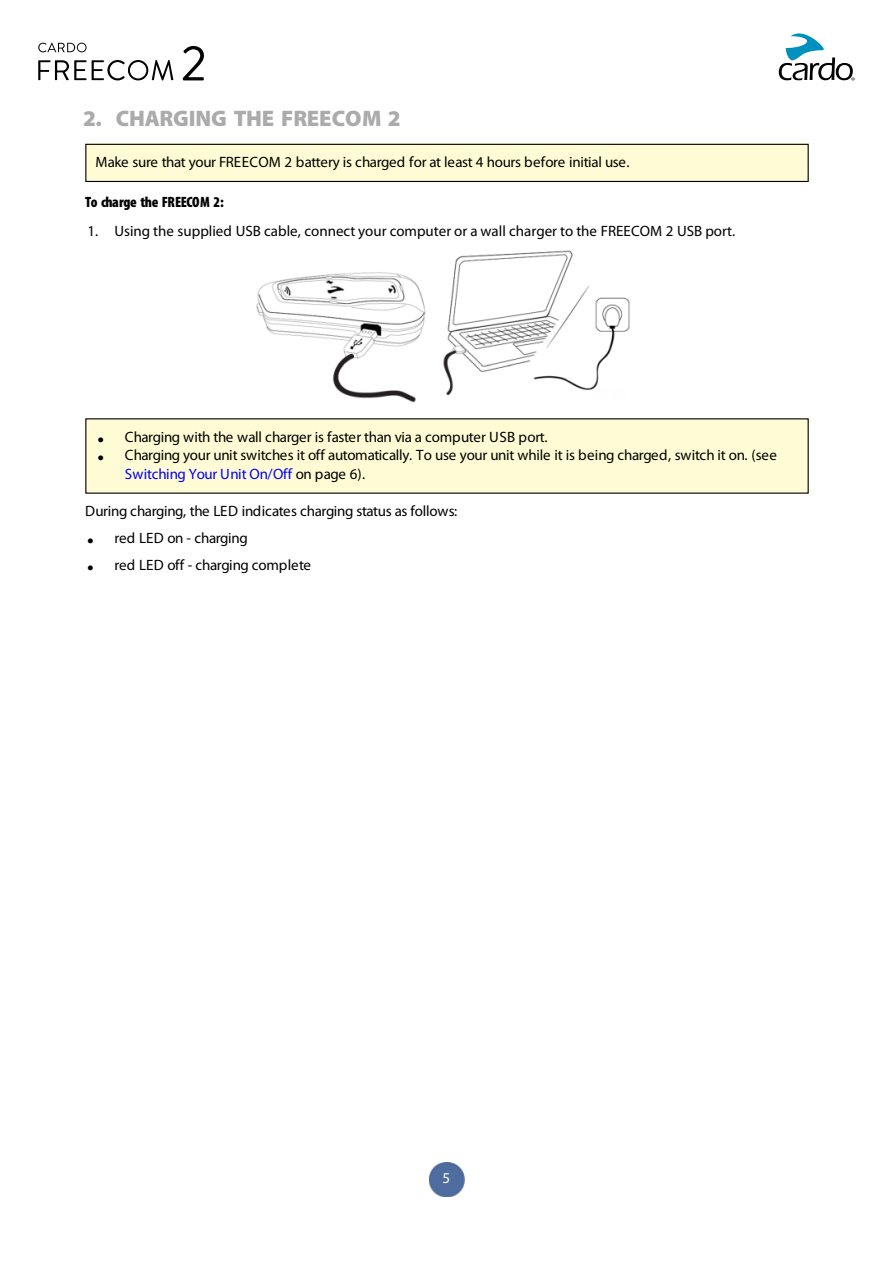
<style>
.page{position:relative;width:893px;height:1263px;background:#fff}
.page>*{position:absolute;margin:0;border:0;box-sizing:border-box;transform-origin:0 0}
.t1{font:900 22.5px "Myriad Pro";letter-spacing:-.005em;color:#ababab}
.t2{font:15px/29.1px "Myriad Pro";letter-spacing:-.01em;color:#000}
.t3{font:15px "Myriad Pro";letter-spacing:-.015em;color:#00f}
.t4{font:15px "Myriad Pro";color:#fff}
.t5{font:6px "MS Gothic";color:#000}
.s1{font-weight:900;font-stretch:condensed}
.s2{font-style:inherit}
.s3{color:#000}
</style>
<div class="page">
<img style="left:430px;top:1162px;width:34px;height:35px">
<div style="left:85px;top:144px;width:724px;height:38px;background:#fffcd5"></div>
<div style="left:85px;top:144px;width:724px;height:38px;border:1px solid #000"></div>
<img style="left:256px;top:250px;width:374px;height:153px">
<div style="left:85px;top:418px;width:724px;height:76px;background:#fffcd5"></div>
<svg style="left:38px;top:60px;width:135px;height:20px"></svg>
<svg style="left:38px;top:43px;width:49px;height:9px"></svg>
<svg style="left:183px;top:46px;width:21px;height:34px"></svg>
<svg style="left:779px;top:33px;width:76px;height:47px"></svg>
<p class="t1" style="left:116px;top:106px;width:287px">CHARGING THE FREECOM 2</p>
<p class="t1" style="left:83px;top:106px;width:20px">2.</p>
<p class="t2" style="left:95px;top:148px;width:536px">Make sure that your FREECOM 2 battery is charged for at least 4 hours before initial use.</p>
<p class="t2" style="left:114px;top:187px;width:622px;text-indent:-29px"><span class="s1">To charge the FREECOM 2:<br></span>Using the supplied USB cable, connect your computer or <span class="s2">a</span> wall charger to the FREECOM 2 USB port.</p>
<p class="t2" style="left:88px;top:216px;width:12px">1.</p>
<p class="t5" style="left:98px;top:436px;width:7px">●</p>
<p class="t5" style="left:98px;top:454px;width:7px">●</p>
<p class="t2" style="left:125px;top:422px;width:424px">Charging with the wall charger is faster than via a computer USB port.</p>
<p class="t2" style="left:125px;top:440px;width:654px">Charging your unit switches it off automatically. To use your unit while it is being charged, switch it on (. see</p>
<p class="t3" style="left:125px;top:466px;width:242px">Switching Your Unit On/Off <span class="s3">on page .(6</span></p>
<p class="t2" style="left:115px;top:498px;width:344px;line-height:27px;text-indent:-29px">During charging, the LED indicates charging status as follows: red LED on - charging</p>
<p class="t5" style="left:88px;top:538px;width:7px">●</p>
<p class="t5" style="left:88px;top:565px;width:7px">●</p>
<p class="t2" style="left:115px;top:551px;width:198px">red LED off - charging complete</p>
<p class="t4" style="left:442px;top:1170px;width:9px">5</p>
</div>
